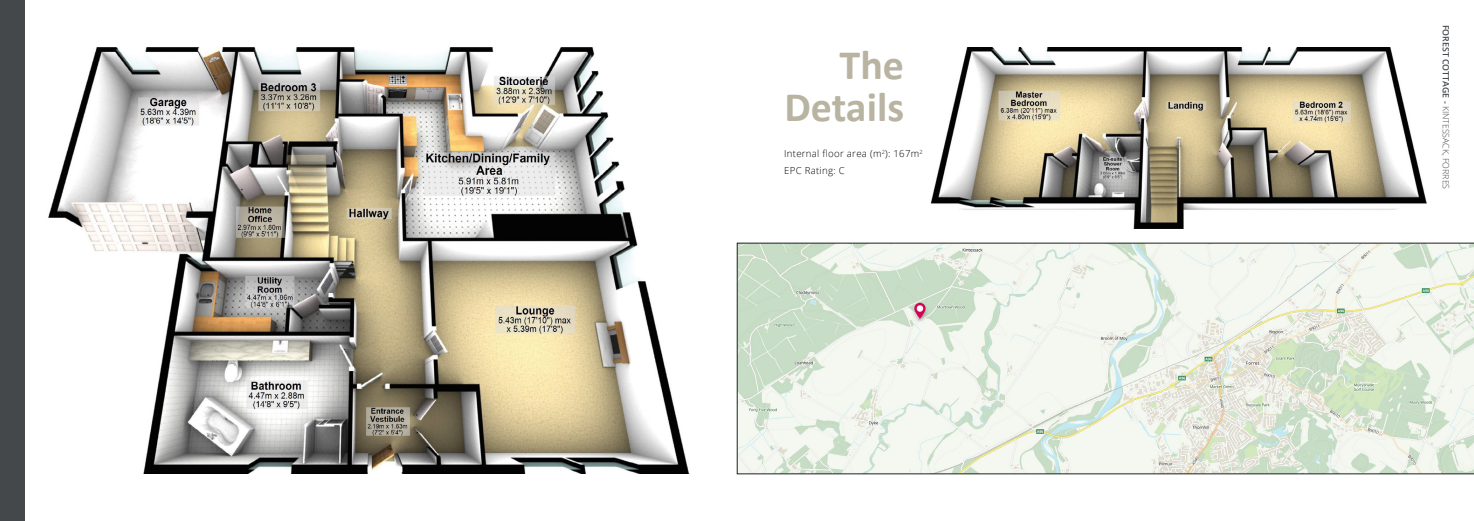
<style>
.page{position:relative;width:1474px;height:521px;background:#fff}
.page>*{position:absolute;margin:0;border:0;box-sizing:border-box;transform-origin:0 0}
.t1{font:700 42px/42px "Calibri";color:#b8b4a1;text-align:right}
.t2{font:300 9.62px/16.6px "Open Sans";letter-spacing:.03em;color:#000}
.t3{font:300 8.75px "Open Sans";color:#44484b}
.s1{font-weight:600}
</style>
<div class="page">
<img style="left:48px;top:47px;width:642px;height:427px">
<img style="left:930px;top:47px;width:496px;height:181px">
<div style="left:0;top:0;width:25px;height:521px;background:#44484b"></div>
<svg style="left:737px;top:243px;width:736px;height:231px"></svg>
<h1 class="t1" style="left:784px;top:42px;width:121px">The<br>Details</h1>
<p class="t2" style="left:784px;top:145px;width:140px">Internal floor area (m<sup>2</sup>): 167m<sup>2<br></sup>EPC Rating: C</p>
<p class="t3" style="left:1451px;top:25px;width:166px;rotate:90deg"><span class="s1">FOREST COTTAGE -</span> KINTESSACK, FORRES</p>
</div>
